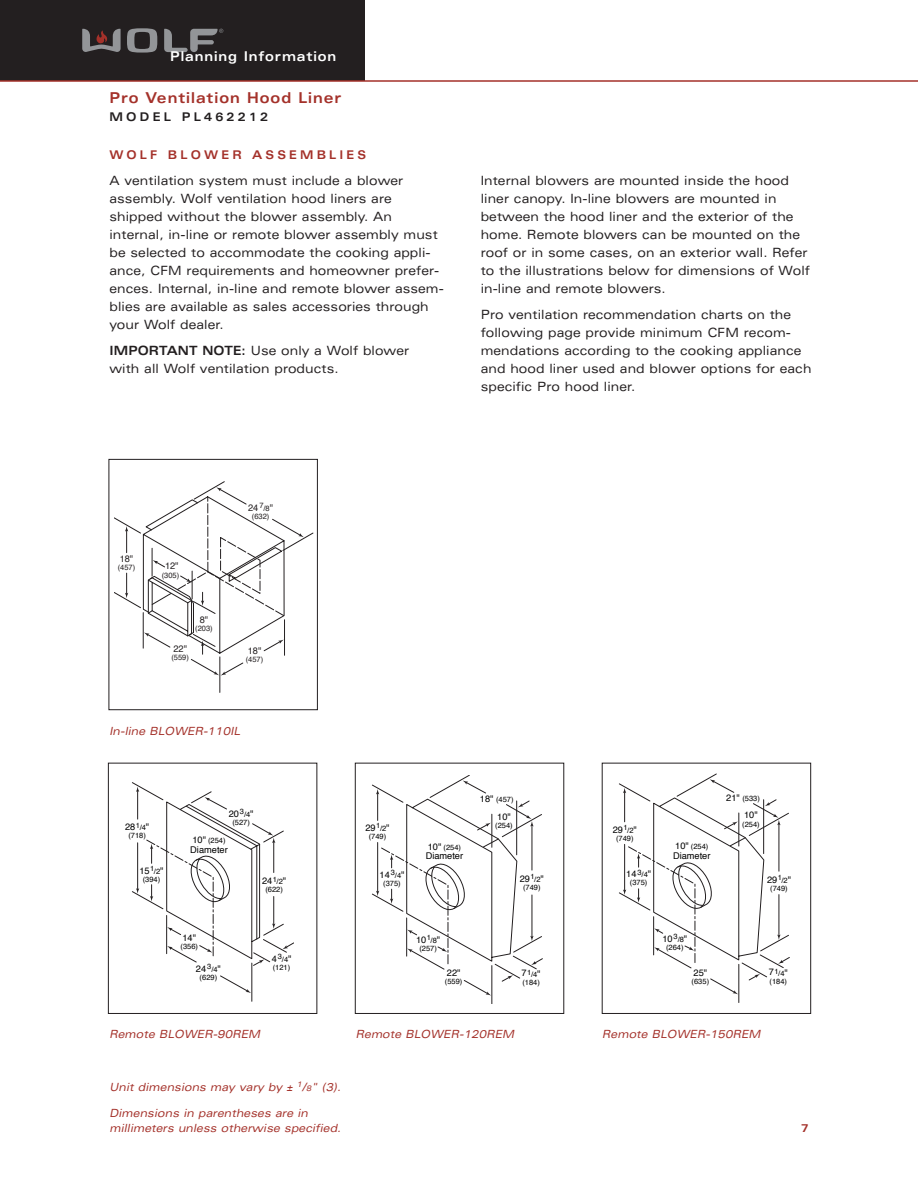
<style>
.page{position:relative;width:918px;height:1188px;background:#fff}
.page>*{position:absolute;margin:0;border:0;box-sizing:border-box;transform-origin:0 0}
.t1{font:700 expanded 15px "Univers";letter-spacing:.075em;color:#a4312a;scale:.88 1}
.t2{font:700 expanded 13.5px "Univers";letter-spacing:.075em;color:#fff;scale:.88 1}
.t3{font:expanded 12.75px/18px "Univers";letter-spacing:.005em;color:#231f20;scale:.9 1}
.t4{font:700 expanded 12px "Univers";letter-spacing:.295em;color:#a4312a;scale:.88 1}
.t5{font:700 expanded 12px "Univers";letter-spacing:.295em;color:#231f20;scale:.9 1}
.t6{font:italic expanded 11.25px/15px "Univers";color:#a4312a;scale:.9 1}
.t7{font:700 expanded 11.25px "Univers";color:#a4312a;scale:.9 1}
.t8{font:9.3px "Helvetica";color:#000}
.t9{font:9.3px "Helvetica";color:#231f20}
.t10{font:7.65px "Helvetica";color:#231f20}
.t11{font:7.5px/8.1px "Helvetica";color:#000}
.s1{font-weight:700}
.s2{font-size:7.65px}
.s3{font-size:7.5px}
.s4{font-size:9.3px}
.s5{font-size:7.8px}
</style>
<div class="page">
<div style="left:0;top:0;width:364px;height:81px;background:#231f20"></div>
<svg style="left:127px;top:28px;width:30px;height:25px"></svg>
<svg style="left:82px;top:29px;width:39px;height:23px"></svg>
<svg style="left:164px;top:29px;width:59px;height:23px"></svg>
<hr style="left:0;top:80px;width:918px;height:2px;background:#a4312a">
<svg style="left:132px;top:782px;width:162px;height:219px"></svg>
<div style="left:108px;top:763px;width:209px;height:251px;border:1px solid #231f20"></div>
<svg style="left:372px;top:775px;width:171px;height:229px"></svg>
<hr style="left:492px;top:814px;width:1px;height:33px;background:#231f20">
<hr style="left:516px;top:801px;width:1px;height:54px;background:#231f20">
<div style="left:355px;top:763px;width:209px;height:251px;border:1px solid #231f20"></div>
<svg style="left:619px;top:774px;width:171px;height:229px"></svg>
<hr style="left:739px;top:813px;width:1px;height:33px;background:#231f20">
<hr style="left:763px;top:800px;width:1px;height:54px;background:#231f20">
<div style="left:602px;top:763px;width:209px;height:251px;border:1px solid #231f20"></div>
<svg style="left:114px;top:481px;width:199px;height:212px"></svg>
<div style="left:109px;top:459px;width:209px;height:251px;border:1px solid #231f20"></div>
<p class="t2" style="left:170px;top:51px;width:190px">Planning Information</p>
<p class="t1" style="left:110px;top:92px;width:265px">Pro Ventilation Hood Liner</p>
<p class="t5" style="left:110px;top:112px;width:178px">MODEL PL462212</p>
<p class="t4" style="left:110px;top:150px;width:293px">WOLF BLOWER ASSEMBLIES</p>
<p class="t3" style="left:110px;top:172px;width:373px">A ventilation system must include a blower assembly. Wolf ventilation hood liners are shipped without the blower assembly. An internal, in-line or remote blower assembly must be selected to accommodate the cooking appli&shy;ance, CFM requirements and homeowner prefer&shy;ences. Internal, in-line and remote blower assem&shy;blies are available as sales accessories through your Wolf dealer.</p>
<p class="t3" style="left:110px;top:342px;width:335px"><span class="s1">IMPORTANT NOTE:</span> Use only a Wolf blower with all Wolf ventilation products.</p>
<p class="t3" style="left:481px;top:172px;width:367px">Internal blowers are mounted inside the hood liner canopy. In-line blowers are mounted in between the hood liner and the exterior of the home. Remote blowers can be mounted on the roof or in some cases, on an exterior wall. Refer to the illustrations below for dimensions of Wolf in-line and remote blowers.</p>
<p class="t3" style="left:481px;top:306px;width:369px">Pro ventilation recommendation charts on the following page provide minimum CFM recom&shy;mendations according to the cooking appliance and hood liner used and blower options for each specific Pro hood liner.</p>
<p class="t9" style="left:120px;top:555px;width:15px">18"</p>
<p class="t10" style="left:118px;top:564px;width:19px">(457)</p>
<p class="t9" style="left:165px;top:562px;width:15px">12"</p>
<p class="t10" style="left:162px;top:572px;width:19px">(305)</p>
<p class="t9" style="left:200px;top:616px;width:10px">8"</p>
<p class="t10" style="left:195px;top:625px;width:19px">(203)</p>
<p class="t9" style="left:173px;top:645px;width:15px">22"</p>
<p class="t10" style="left:171px;top:654px;width:19px">(559)</p>
<p class="t9" style="left:248px;top:503px;width:26px">24<sup>7</sup><span class="s2">/8</span>"</p>
<p class="t10" style="left:252px;top:513px;width:19px">(632)</p>
<p class="t9" style="left:248px;top:647px;width:15px">18"</p>
<p class="t10" style="left:246px;top:656px;width:19px">(457)</p>
<p class="t6" style="left:110px;top:724px;width:149px">In-line BLOWER-110IL</p>
<p class="t8" style="left:125px;top:823px;width:26px">28<sup>1</sup><span class="s3">/4</span>"</p>
<p class="t11" style="left:128px;top:832px;width:19px">(718)</p>
<p class="t8" style="left:139px;top:867px;width:26px">15<sup>1</sup><span class="s3">/2</span>"</p>
<p class="t11" style="left:143px;top:876px;width:19px">(394)</p>
<p class="t8" style="left:229px;top:809px;width:26px">20<sup>3</sup><span class="s3">/4</span>"</p>
<p class="t11" style="left:232px;top:819px;width:19px">(527)</p>
<p class="t11" style="left:192px;top:837px;width:35px"><span class="s4">10"</span> (254)</p>
<p class="t8" style="left:190px;top:846px;width:39px">Diameter</p>
<p class="t8" style="left:262px;top:877px;width:26px">24<sup>1</sup><span class="s3">/2</span>"</p>
<p class="t11" style="left:265px;top:886px;width:19px">(622)</p>
<p class="t8" style="left:182px;top:933px;width:15px">14"</p>
<p class="t11" style="left:181px;top:943px;width:19px">(356)</p>
<p class="t8" style="left:196px;top:965px;width:26px">24<sup>3</sup><span class="s3">/4</span>"</p>
<p class="t11" style="left:200px;top:974px;width:19px">(629)</p>
<p class="t11" style="left:272px;top:955px;width:21px"><span class="s4">4</span>3/4<span class="s4">" </span>(121)</p>
<p class="t8" style="left:365px;top:824px;width:26px">29<sup>1</sup><span class="s3">/2</span>"</p>
<p class="t11" style="left:369px;top:833px;width:19px">(749)</p>
<p class="t8" style="left:380px;top:871px;width:26px">14<sup>3</sup><span class="s3">/4</span>"</p>
<p class="t11" style="left:383px;top:880px;width:19px">(375)</p>
<p class="t11" style="left:428px;top:844px;width:35px"><span class="s4">10"</span> (254)</p>
<p class="t8" style="left:426px;top:852px;width:39px">Diameter</p>
<p class="t8" style="left:416px;top:936px;width:26px">10<sup>1</sup><span class="s3">/8</span>"</p>
<p class="t11" style="left:419px;top:945px;width:19px">(257)</p>
<p class="t8" style="left:447px;top:969px;width:15px">22"</p>
<p class="t11" style="left:445px;top:978px;width:19px">(559)</p>
<p class="t11" style="left:480px;top:796px;width:35px"><span class="s4">18"</span> (457)</p>
<p class="t8" style="left:497px;top:813px;width:15px">10"</p>
<p class="t11" style="left:495px;top:822px;width:19px">(254)</p>
<p class="t8" style="left:520px;top:875px;width:26px">29<sup>1</sup><span class="s3">/2</span>"</p>
<p class="t11" style="left:523px;top:884px;width:19px">(749)</p>
<p class="t11" style="left:522px;top:971px;width:20px"><sup>7</sup>1/4<span class="s4">" </span>(184)</p>
<p class="t8" style="left:613px;top:826px;width:26px">29<sup>1</sup><span class="s3">/2</span>"</p>
<p class="t11" style="left:616px;top:835px;width:19px">(749)</p>
<p class="t8" style="left:626px;top:870px;width:26px">14<sup>3</sup><span class="s3">/4</span>"</p>
<p class="t11" style="left:630px;top:879px;width:19px">(375)</p>
<p class="t11" style="left:675px;top:843px;width:35px"><span class="s4">10"</span> (254)</p>
<p class="t8" style="left:673px;top:851px;width:39px">Diameter</p>
<p class="t11" style="left:726px;top:795px;width:35px"><span class="s4">21"</span> (533)</p>
<p class="t8" style="left:744px;top:811px;width:15px">10"</p>
<p class="t11" style="left:742px;top:820px;width:19px">(254)</p>
<p class="t8" style="left:767px;top:876px;width:26px">29<sup>1</sup><span class="s3">/2</span>"</p>
<p class="t11" style="left:770px;top:885px;width:19px">(749)</p>
<p class="t8" style="left:662px;top:935px;width:26px">10<sup>3</sup><span class="s3">/8</span>"</p>
<p class="t11" style="left:666px;top:944px;width:19px">(264)</p>
<p class="t8" style="left:694px;top:968px;width:15px">25"</p>
<p class="t11" style="left:692px;top:978px;width:19px">(635)</p>
<p class="t11" style="left:769px;top:970px;width:20px"><sup>7</sup>1/4<span class="s4">" </span>(184)</p>
<p class="t6" style="left:110px;top:1028px;width:171px">Remote BLOWER-90REM</p>
<p class="t6" style="left:356px;top:1028px;width:180px">Remote BLOWER-120REM</p>
<p class="t6" style="left:602px;top:1028px;width:180px">Remote BLOWER-150REM</p>
<p class="t6" style="left:110px;top:1080px;width:261px">Unit dimensions may vary by ± <sup>1</sup>/<span class="s5">8</span>" (3).</p>
<p class="t6" style="left:109px;top:1106px;width:261px">Dimensions in parentheses are in millimeters unless otherwise specified.</p>
<p class="t7" style="left:801px;top:1123px;width:10px">7</p>
</div>
